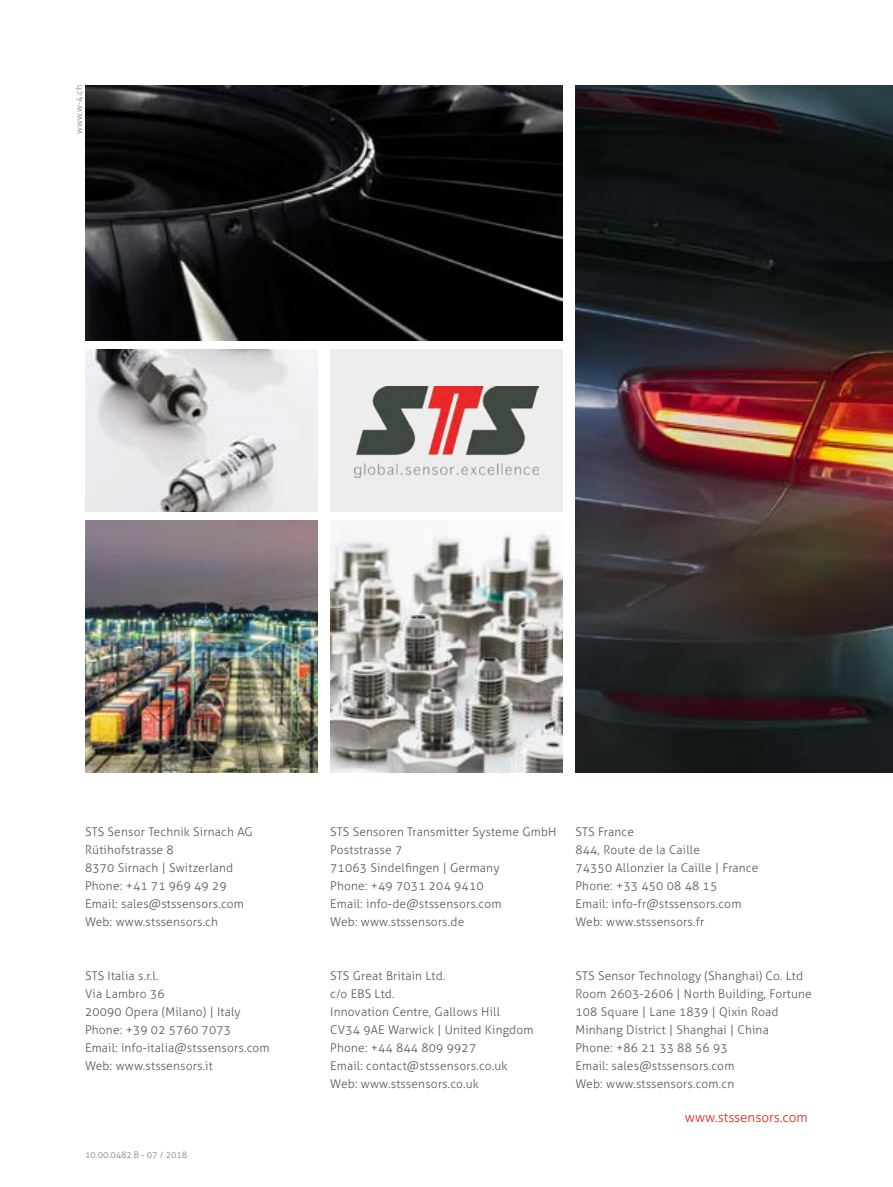
<style>
.page{position:relative;width:893px;height:1187px;background:#fff}
.page>*{position:absolute;margin:0;border:0;box-sizing:border-box;transform-origin:0 0}
.t1{font:300 13.5px "Aller";color:#e72419}
.t2{font:300 12px/18px "Aller";letter-spacing:.015em;color:#57585a}
.t3{font:300 9px "Aller";color:#808285}
</style>
<div class="page">
<img style="left:575px;top:85px;width:318px;height:687px">
<img style="left:85px;top:520px;width:232px;height:252px">
<img style="left:330px;top:533px;width:233px;height:239px">
<img style="left:85px;top:349px;width:232px;height:162px">
<img style="left:85px;top:85px;width:478px;height:255px">
<div style="left:330px;top:349px;width:233px;height:162px;background:#ededee"></div>
<img style="left:355px;top:386px;width:183px;height:91px">
<p class="t3" style="left:73px;top:134px;width:50px;rotate:-90deg">www.w-4.ch</p>
<p class="t2" style="left:85px;top:822px;width:169px">STS Sensor Technik Sirnach AG<br>Rütihofstrasse 8<br>8370 Sirnach | Switzerland<br>Phone: +41 71 969 49 29<br>Email: sales@stssensors.com<br>Web: www.stssensors.ch</p>
<p class="t2" style="left:85px;top:966px;width:186px">STS Italia s.r.l.<br>Via Lambro 36<br>20090 Opera (Milano) | Italy<br>Phone: +39 02 5760 7073<br>Email: info-italia@stssensors.com<br>Web: www.stssensors.it</p>
<p class="t3" style="left:85px;top:1149px;width:104px">10.00.0482.B - 07 / 2018</p>
<p class="t2" style="left:330px;top:822px;width:228px">STS Sensoren Transmitter Systeme GmbH<br>Poststrasse 7<br>71063 Sindelfingen | Germany<br>Phone: +49 7031 204 9410<br>Email: info-de@stssensors.com<br>Web: www.stssensors.de</p>
<p class="t2" style="left:330px;top:966px;width:205px">STS Great Britain Ltd.<br>c/o EBS Ltd.<br>Innovation Centre, Gallows Hill<br>CV34 9AE Warwick | United Kingdom<br>Phone: +44 844 809 9927<br>Email: contact@stssensors.co.uk<br>Web: www.stssensors.co.uk</p>
<p class="t2" style="left:575px;top:822px;width:184px">STS France<br>844, Route de la Caille<br>74350 Allonzier la Caille | France<br>Phone: +33 450 08 48 15<br>Email: info-fr@stssensors.com<br>Web: www.stssensors.fr</p>
<p class="t2" style="left:575px;top:966px;width:238px">STS Sensor Technology (Shanghai) Co. Ltd Room 2603-2606 | North Building, Fortune 108 Square | Lane 1839 | Qixin Road Minhang District | Shanghai | China<br>Phone: +86 21 33 88 56 93<br>Email: sales@stssensors.com<br>Web: www.stssensors.com.cn</p>
<p class="t1" style="left:685px;top:1109px;width:125px">www.stssensors.com</p>
</div>
